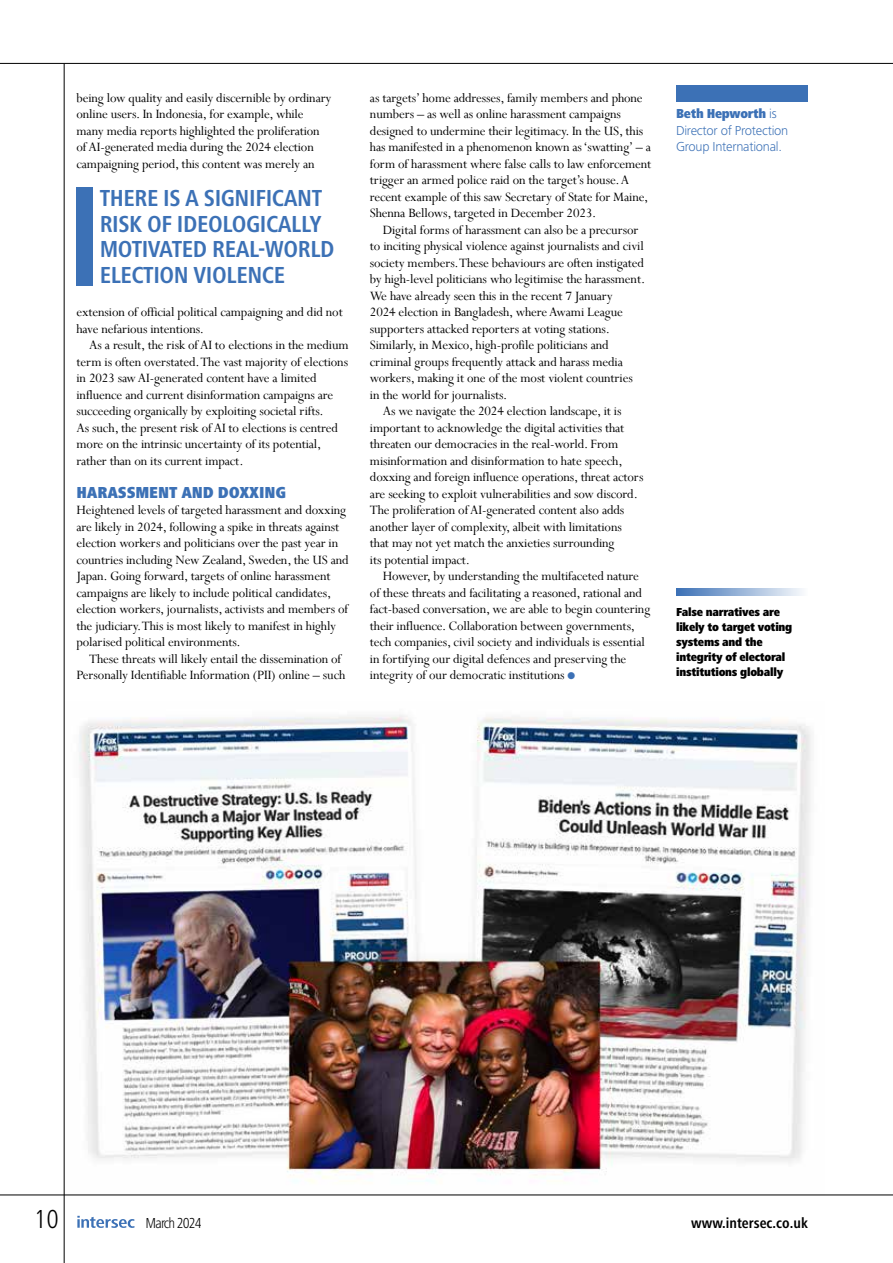
<style>
.page{position:relative;width:893px;height:1263px;background:#fff}
.page>*{position:absolute;margin:0;border:0;box-sizing:border-box;transform-origin:0 0}
.t1{font:300 condensed 27px "Frutiger Next LTW1 G";color:#000}
.t2{font:700 condensed 24px/25.5px "Frutiger Next LT";letter-spacing:-.015em;color:#3c71b6}
.t3{font:900 condensed 16.5px "Frutiger Next Pro";letter-spacing:-.01em;color:#3c71b6}
.t4{font:700 condensed 15px "Frutiger Next LT";color:#000}
.t5{font:300 condensed 15px "Frutiger Next LTW1 G";letter-spacing:-.06em;color:#000}
.t6{font:14.25px/16.5px "Perpetua";letter-spacing:-.01em;color:#000}
.t7{font:300 13.5px/16.5px "Frutiger Next LT";letter-spacing:-.02em;color:#3c71b6}
.t8{font:900 condensed 13.5px "Frutiger Next Pro";letter-spacing:-.02em;color:#3c71b6}
.t9{font:900 condensed 12px/15px "Frutiger Next Pro";letter-spacing:-.02em;color:#000}
.s1{color:#3c71b6}
.s2{font-family:"Frutiger Next LT";font-weight:300;font-stretch:normal}
</style>
<div class="page">
<img style="left:79px;top:715px;width:732px;height:468px">
<hr style="left:64px;top:64px;width:1px;height:1199px;background:#000">
<hr style="left:0;top:63px;width:893px;height:1px;background:#000">
<svg style="left:77px;top:1216px;width:58px;height:12px"></svg>
<hr style="left:0;top:1194px;width:893px;height:1px;background:#000">
<svg style="left:676px;top:588px;width:126px;height:7px"></svg>
<div style="left:676px;top:85px;width:132px;height:17px;background:#3c71b6"></div>
<div style="left:77px;top:187px;width:16px;height:99px;background:#3c71b6"></div>
<p class="t6" style="left:77px;top:89px;width:257px">being low quality and easily discernible by ordinary online users. In Indonesia, for example, while many media reports highlighted the proliferation of AI-generated media during the 2024 election campaigning period, this content was merely an</p>
<h2 class="t2" style="left:100px;top:186px;width:236px">THERE IS A SIGNIFICANT<br>RISK OF IDEOLOGICALLY<br>MOTIVATED REAL-WORLD<br>ELECTION VIOLENCE</h2>
<p class="t6" style="left:77px;top:303px;width:268px">extension of official political campaigning and did not have nefarious intentions.</p>
<p class="t6" style="left:77px;top:336px;width:274px;text-indent:13px">As a result, the risk of AI to elections in the medium term is often overstated. The vast majority of elections in 2023 saw AI-generated content have a limited influence and current disinformation campaigns are succeeding organically by exploiting societal rifts.<br>As such, the present risk of AI to elections is centred more on the intrinsic uncertainty of its potential, rather than on its current impact.</p>
<p class="t3" style="left:77px;top:483px;width:211px">HARASSMENT AND DOXXING</p>
<p class="t6" style="left:77px;top:501px;width:274px">Heightened levels of targeted harassment and doxxing are likely in 2024, following a spike in threats against election workers and politicians over the past year in countries including New Zealand, Sweden, the US and Japan. Going forward, targets of online harassment campaigns are likely to include political candidates, election workers, journalists, activists and members of the judiciary. This is most likely to manifest in highly polarised political environments.</p>
<p class="t6" style="left:77px;top:650px;width:271px;text-align:center">These threats will likely entail the dissemination of<br>Personally Identifiable Information (PII) online – such</p>
<p class="t6" style="left:370px;top:89px;width:283px">as targets’ home addresses, family members and phone numbers – as well as online harassment campaigns designed to undermine their legitimacy. In the US, this has manifested in a phenomenon known as ‘swatting’ – a form of harassment where false calls to law enforcement trigger an armed police raid on the target’s house. A recent example of this saw Secretary of State for Maine, Shenna Bellows, targeted in December 2023.</p>
<p class="t6" style="left:383px;top:221px;width:257px">Digital forms of harassment can also be a precursor</p>
<p class="t6" style="left:370px;top:237px;width:275px">to inciting physical violence against journalists and civil</p>
<p class="t6" style="left:370px;top:254px;width:276px">society members. These behaviours are often instigated</p>
<p class="t6" style="left:370px;top:270px;width:277px">by high-level politicians who legitimise the harassment.</p>
<p class="t6" style="left:370px;top:287px;width:244px">We have already seen this in the recent 7 January</p>
<p class="t6" style="left:370px;top:303px;width:254px">2024 election in Bangladesh, where Awami League</p>
<p class="t6" style="left:370px;top:320px;width:241px">supporters attacked reporters at voting stations.</p>
<p class="t6" style="left:370px;top:336px;width:240px">Similarly, in Mexico, high-profile politicians and</p>
<p class="t6" style="left:370px;top:353px;width:254px">criminal groups frequently attack and harass media</p>
<p class="t6" style="left:370px;top:369px;width:264px">workers, making it one of the most violent countries</p>
<p class="t6" style="left:370px;top:386px;width:139px">in the world for journalists.</p>
<p class="t6" style="left:383px;top:402px;width:240px">As we navigate the 2024 election landscape, it is</p>
<p class="t6" style="left:370px;top:419px;width:256px">important to acknowledge the digital activities that</p>
<p class="t6" style="left:370px;top:435px;width:250px">threaten our democracies in the real-world. From</p>
<p class="t6" style="left:370px;top:452px;width:254px">misinformation and disinformation to hate speech,</p>
<p class="t6" style="left:370px;top:468px;width:275px">doxxing and foreign influence operations, threat actors</p>
<p class="t6" style="left:370px;top:485px;width:269px">are seeking to exploit vulnerabilities and sow discord.</p>
<p class="t6" style="left:370px;top:501px;width:256px">The proliferation of AI-generated content also adds</p>
<p class="t6" style="left:370px;top:518px;width:253px">another layer of complexity, albeit with limitations</p>
<p class="t6" style="left:370px;top:534px;width:246px">that may not yet match the anxieties surrounding</p>
<p class="t6" style="left:370px;top:551px;width:102px">its potential impact.</p>
<p class="t6" style="left:383px;top:567px;width:258px">However, by understanding the multifaceted nature</p>
<p class="t6" style="left:370px;top:584px;width:274px">of these threats and facilitating a reasoned, rational and</p>
<p class="t6" style="left:370px;top:600px;width:282px">fact-based conversation, we are able to begin countering</p>
<p class="t6" style="left:370px;top:617px;width:267px">their influence. Collaboration between governments,</p>
<p class="t6" style="left:370px;top:633px;width:276px">tech companies, civil society and individuals is essential</p>
<p class="t6" style="left:370px;top:650px;width:258px">in fortifying our digital defences and preserving the</p>
<p class="t6" style="left:370px;top:666px;width:207px">integrity of our democratic institutions <span class="s1">●</span></p>
<p class="t8" style="left:676px;top:106px;width:102px">Beth Hepworth <span class="s2">is</span></p>
<p class="t7" style="left:676px;top:122px;width:114px">Director of Protection<br>Group International.</p>
<p class="t9" style="left:676px;top:604px;width:118px">False narratives are likely to target voting systems and the integrity of electoral institutions globally</p>
<h1 class="t1" style="left:34px;top:1203px;width:26px">10</h1>
<p class="t5" style="left:146px;top:1214px;width:58px">March 2024</p>
<p class="t4" style="left:691px;top:1214px;width:118px">www.intersec.co.uk</p>
</div>
